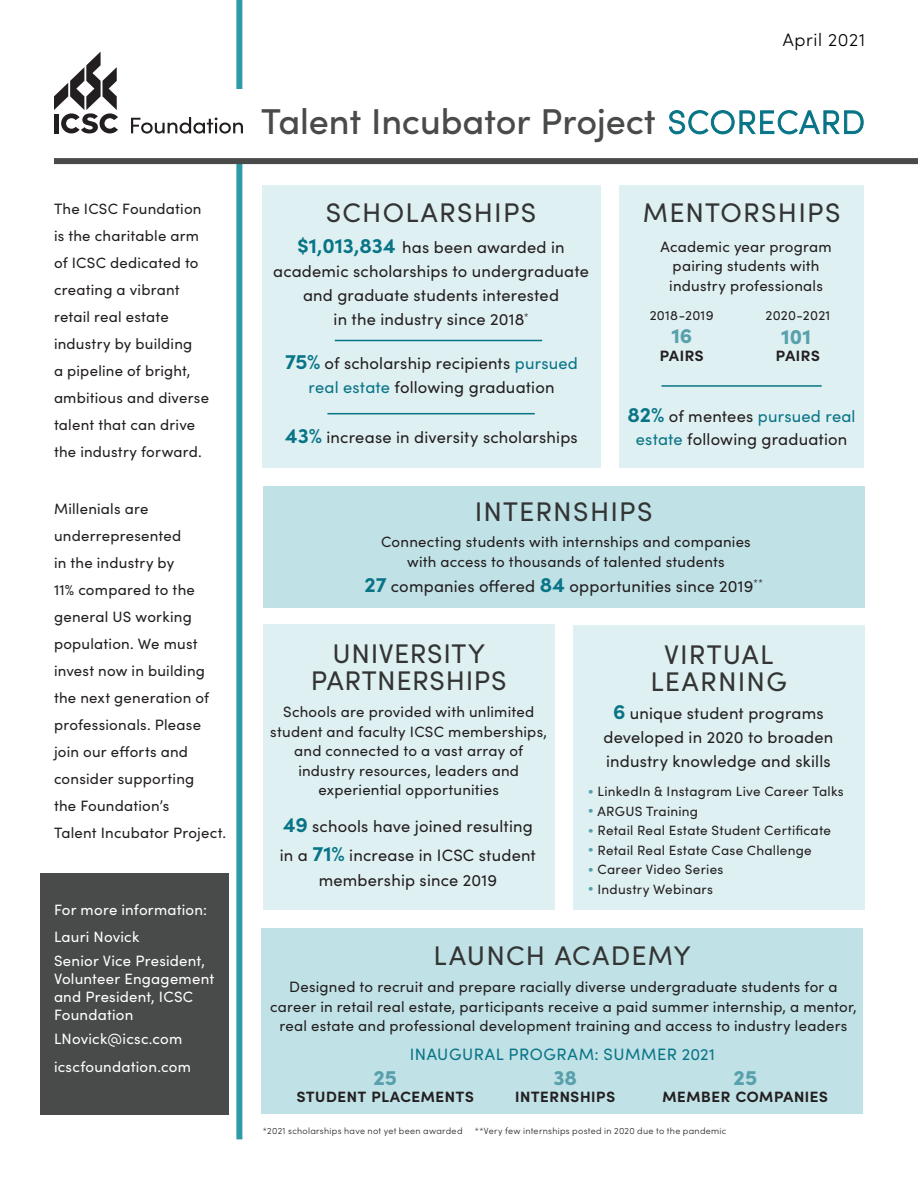
<style>
.page{position:relative;width:918px;height:1188px;background:#fff}
.page>*{position:absolute;margin:0;border:0;box-sizing:border-box;transform-origin:0 0}
.t1{font:500 36px "Sofia Pro";letter-spacing:-.005em;color:#494a4a}
.t2{font:27px/27px "Sofia Pro";letter-spacing:.045em;color:#333434;text-align:center}
.t3{font:27px/27px "Sofia Pro";letter-spacing:.025em;color:#333434;text-align:center}
.t4{font:900 21px "Sofia Pro";color:#58a1ac}
.t5{font:600 18px "Sofia Pro";color:#231f20}
.t6{font:300 18px "Sofia Pro";letter-spacing:.035em;color:#000}
.t7{font:16.5px/24px "Sofia Pro";letter-spacing:.01em;color:#231f20;text-align:center}
.t8{font:16.5px "Sofia Pro";letter-spacing:.035em;color:#087487}
.t9{font:15px/27px "Sofia Pro";letter-spacing:.015em;color:#231f20;text-align:center}
.t10{font:15px/18px "Sofia Pro";letter-spacing:.015em;color:#fff}
.t11{font:13.5px "Sofia Pro";letter-spacing:.02em;color:#231f20}
.t12{font:300 9px "Sofia Pro";letter-spacing:.035em;color:#231f20}
.s1{font-weight:300;font-size:33px;color:#087487}
.s2{font-weight:700;font-size:21px;color:#087487}
.s3{color:#087487}
.s4{color:#58a1ac}
</style>
<div class="page">
<div style="left:40px;top:873px;width:189px;height:241px;background:#494a4a"></div>
<div style="left:236px;top:0;width:6px;height:1139px;background:#2d9ba8"></div>
<div style="left:261px;top:928px;width:602px;height:186px;background:#c0e1e5"></div>
<div style="left:573px;top:626px;width:292px;height:284px;background:#dff0f2"></div>
<div style="left:263px;top:624px;width:292px;height:286px;background:#dff0f2"></div>
<div style="left:263px;top:486px;width:602px;height:121px;background:#c0e1e5"></div>
<div style="left:619px;top:185px;width:245px;height:283px;background:#dff0f2"></div>
<hr style="left:662px;top:385px;width:160px;height:2px;background:#087487">
<div style="left:262px;top:185px;width:339px;height:283px;background:#dff0f2"></div>
<hr style="left:335px;top:340px;width:207px;height:1px;background:#087487">
<hr style="left:327px;top:413px;width:208px;height:1px;background:#087487">
<div style="left:107px;top:90px;width:265px;height:71px;background:#fff"></div>
<svg style="left:54px;top:52px;width:64px;height:82px"></svg>
<svg style="left:131px;top:117px;width:112px;height:17px"></svg>
<div style="left:54px;top:158px;width:864px;height:6px;background:#494a4a"></div>
<p class="t9" style="left:54px;top:195px;width:157px;text-align:left">The ICSC Foundation is the charitable arm of ICSC dedicated to creating a vibrant retail real estate industry by building<br>a pipeline of bright, ambitious and diverse talent that can drive the industry forward.</p>
<p class="t9" style="left:54px;top:495px;width:174px;text-align:left">Millenials are underrepresented<br>in the industry by<br>11% compared to the general US working population. We must invest now in building the next generation of professionals. Please join our efforts and consider supporting<br>the Foundation’s<br>Talent Incubator Project.</p>
<p class="t10" style="left:54px;top:895px;width:155px;line-height:27px">For more information:<br>Lauri Novick</p>
<p class="t10" style="left:54px;top:951px;width:162px">Senior Vice President,<br>Volunteer Engagement and President, ICSC<br>Foundation</p>
<p class="t10" style="left:54px;top:1023px;width:138px;line-height:28.5px">LNovick@icsc.com icscfoundation.com</p>
<p class="t6" style="left:783px;top:27px;width:84px">April 2021</p>
<h1 class="t1" style="left:261px;top:94px;width:605px">Talent Incubator Project <span class="s1">SCORECARD</span></h1>
<h2 class="t2" style="left:326px;top:197px;width:212px">SCHOLARSHIPS</h2>
<p class="t7" style="left:273px;top:234px;width:317px"><span class="s2">$1,013,834</span> has been awarded in academic scholarships to undergraduate and graduate students interested<br>in the industry since 2018<sup>*</sup></p>
<p class="t7" style="left:285px;top:350px;width:294px"><span class="s2">75%</span> of scholarship recipients <span class="s3">pursued real estate</span> following graduation</p>
<p class="t7" style="left:285px;top:424px;width:294px"><span class="s2">43%</span> increase in diversity scholarships</p>
<h2 class="t2" style="left:643px;top:197px;width:199px">MENTORSHIPS</h2>
<p class="t9" style="left:661px;top:236px;width:173px;line-height:19.5px">Academic year program pairing students with industry professionals</p>
<h3 class="t4" style="left:781px;top:320px;width:31px">101</h3>
<p class="t5" style="left:776px;top:341px;width:46px">pairs</p>
<p class="t11" style="left:650px;top:306px;width:65px">2018-2019</p>
<p class="t11" style="left:765px;top:306px;width:66px">2020-2021</p>
<h3 class="t4" style="left:671px;top:320px;width:23px">16</h3>
<p class="t5" style="left:659px;top:341px;width:46px">pairs</p>
<p class="t7" style="left:628px;top:404px;width:229px;line-height:22.5px"><span class="s2">82%</span> of mentees <span class="s3">pursued real estate</span> following graduation</p>
<h2 class="t2" style="left:475px;top:497px;width:179px">INTERNSHIPS</h2>
<p class="t9" style="left:381px;top:531px;width:371px;line-height:19.5px">Connecting students with internships and companies with access to thousands of talented students</p>
<p class="t7" style="left:365px;top:573px;width:400px"><span class="s2">27</span> companies offered <span class="s2">84</span> opportunities since 2019<sup>**</sup></p>
<h2 class="t3" style="left:311px;top:639px;width:197px">UNIVERSITY<br>PARTNERSHIPS</h2>
<p class="t9" style="left:270px;top:702px;width:278px;line-height:19.5px">Schools are provided with unlimited student and faculty ICSC memberships, and connected to a vast array of industry resources, leaders and experiential opportunities</p>
<p class="t7" style="left:280px;top:811px;width:258px;line-height:28.5px;text-align:left"><span class="s2">49</span> schools have joined resulting in a <span class="s2">71%</span> increase in ICSC student</p>
<p class="t7" style="left:319px;top:868px;width:180px">membership since 2019</p>
<h2 class="t2" style="left:651px;top:639px;width:138px">VIRTUAL<br>LEARNING</h2>
<p class="t7" style="left:603px;top:700px;width:231px"><span class="s2">6</span> unique student programs developed in 2020 to broaden industry knowledge and skills</p>
<p class="t11" style="left:588px;top:782px;width:258px"><span class="s4">•</span> LinkedIn &amp; Instagram Live Career Talks</p>
<p class="t11" style="left:588px;top:801px;width:112px"><span class="s4">•</span> ARGUS Training</p>
<p class="t11" style="left:588px;top:821px;width:245px"><span class="s4">•</span> Retail Real Estate Student Certificate</p>
<p class="t11" style="left:588px;top:840px;width:225px"><span class="s4">•</span> Retail Real Estate Case Challenge</p>
<p class="t11" style="left:588px;top:860px;width:137px"><span class="s4">•</span> Career Video Series</p>
<p class="t11" style="left:588px;top:879px;width:127px"><span class="s4">•</span> Industry Webinars</p>
<h2 class="t2" style="left:434px;top:940px;width:259px">LAUNCH ACADEMY</h2>
<p class="t9" style="left:270px;top:976px;width:588px;line-height:19.5px">Designed to recruit and prepare racially diverse undergraduate students for a career in retail real estate, participants receive a paid summer internship, a mentor, real estate and professional development training and access to industry leaders</p>
<p class="t8" style="left:410px;top:1043px;width:307px">INAUGURAL PROGRAM: SUMMER 2021</p>
<h3 class="t4" style="left:373px;top:1061px;width:25px">25</h3>
<p class="t5" style="left:296px;top:1083px;width:179px">student placements</p>
<h3 class="t4" style="left:553px;top:1061px;width:25px">38</h3>
<p class="t5" style="left:515px;top:1083px;width:102px">internships</p>
<h3 class="t4" style="left:734px;top:1061px;width:25px">25</h3>
<p class="t5" style="left:662px;top:1083px;width:168px">member companies</p>
<p class="t12" style="left:263px;top:1124px;width:201px">*2021 scholarships have not yet been awarded</p>
<p class="t12" style="left:475px;top:1124px;width:253px">**Very few internships posted in 2020 due to the pandemic</p>
</div>
